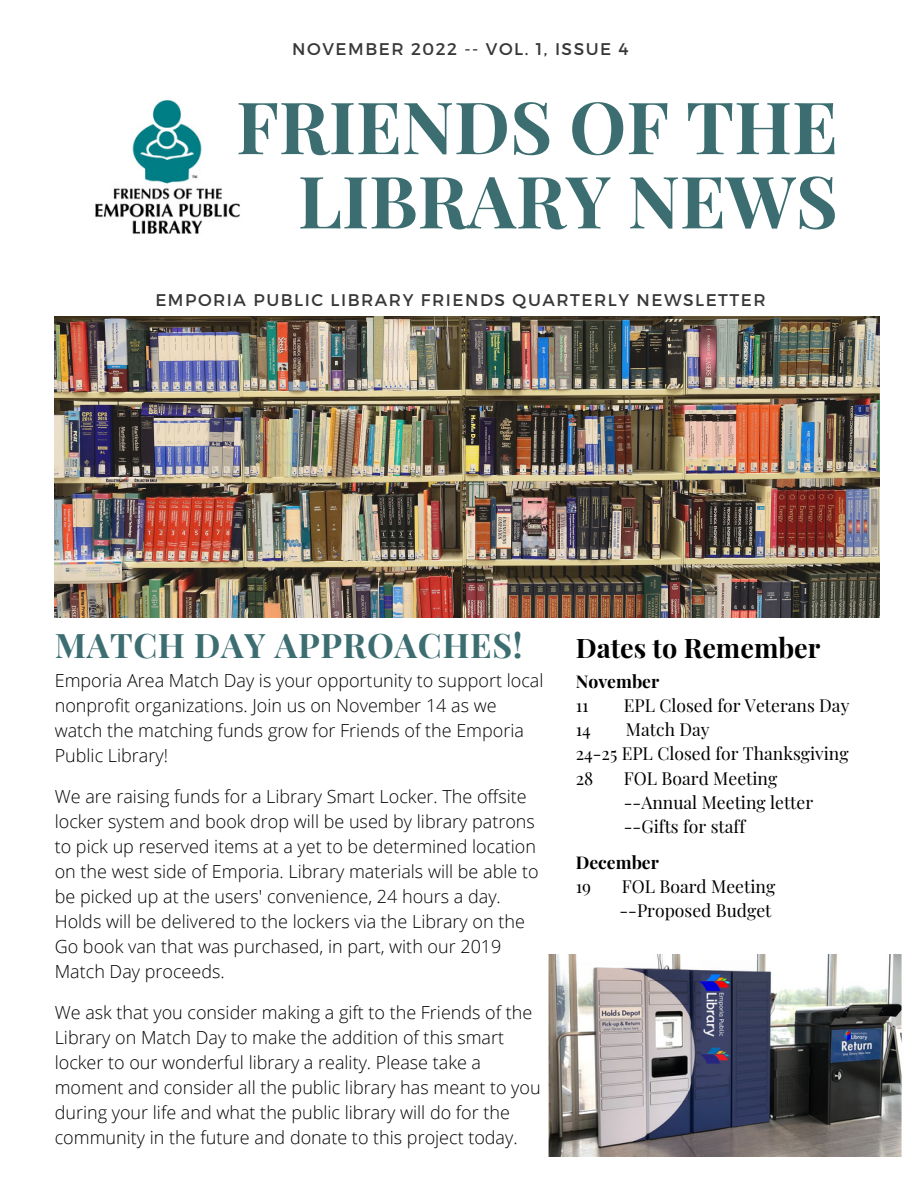
<style>
.page{position:relative;width:918px;height:1188px;background:#fff}
.page>*{position:absolute;margin:0;border:0;box-sizing:border-box;transform-origin:0 0}
.t1{font:700 72.3px/74.2px "Playfair Display";color:#3c6e71;text-align:right}
.t2{font:700 33.9px "Playfair Display";letter-spacing:.02em;color:#3c6e71}
.t3{font:700 27px "Playfair Display";color:#000}
.t4{font:300 18px/25px "Open Sans";color:#000}
.t5{font:17.55px/24.3px "Playfair Display";color:#000}
.t6{font:700 17.55px "Playfair Display";color:#000}
.t7{font:16.95px "Montserrat";letter-spacing:.09em;color:#373737}
</style>
<div class="page">
<img style="left:55px;top:317px;width:824px;height:300px">
<img style="left:95px;top:100px;width:145px;height:134px">
<img style="left:548px;top:954px;width:354px;height:203px">
<p class="t7" style="left:292px;top:38px;width:338px">NOVEMBER 2022 -- VOL. 1, ISSUE 4</p>
<h1 class="t1" style="left:236px;top:87px;width:603px">FRIENDS OF THE<br>LIBRARY NEWS</h1>
<p class="t7" style="left:155px;top:288px;width:612px">EMPORIA PUBLIC LIBRARY FRIENDS QUARTERLY NEWSLETTER</p>
<h2 class="t2" style="left:55px;top:621px;width:469px">MATCH DAY APPROACHES!</h2>
<p class="t4" style="left:55px;top:668px;width:490px">Emporia Area Match Day is your opportunity to support local nonprofit organizations. Join us on November 14 as we watch the matching funds grow for Friends of the Emporia Public Library!</p>
<p class="t4" style="left:55px;top:784px;width:485px">We are raising funds for a Library Smart Locker. The offsite locker system and book drop will be used by library patrons to pick up reserved items at a yet to be determined location on the west side of Emporia. Library materials will be able to be picked up at the users' convenience, 24 hours a day.<br>Holds will be delivered to the lockers via the Library on the Go book van that was purchased, in part, with our 2019<br>Match Day proceeds.</p>
<p class="t4" style="left:55px;top:1000px;width:487px">We ask that you consider making a gift to the Friends of the Library on Match Day to make the addition of this smart locker to our wonderful library a reality. Please take a moment and consider all the public library has meant to you during your life and what the public library will do for the community in the future and donate to this project today.</p>
<h3 class="t3" style="left:576px;top:629px;width:246px">Dates to Remember</h3>
<p class="t6" style="left:576px;top:669px;width:85px">November</p>
<p class="t5" style="left:576px;top:693px;width:14px">11</p>
<p class="t5" style="left:624px;top:693px;width:227px">EPL Closed for Veterans Day</p>
<p class="t5" style="left:576px;top:717px;width:17px">14</p>
<p class="t5" style="left:576px;top:717px;width:274px;text-indent:50px">Match Day<br>24-25 EPL Closed for Thanksgiving<br>28</p>
<p class="t5" style="left:624px;top:765px;width:191px">FOL Board Meeting --Annual Meeting letter --Gifts for staff</p>
<p class="t6" style="left:576px;top:850px;width:85px">December</p>
<p class="t5" style="left:576px;top:874px;width:17px">19</p>
<p class="t5" style="left:620px;top:874px;width:157px">FOL Board Meeting --Proposed Budget</p>
</div>
